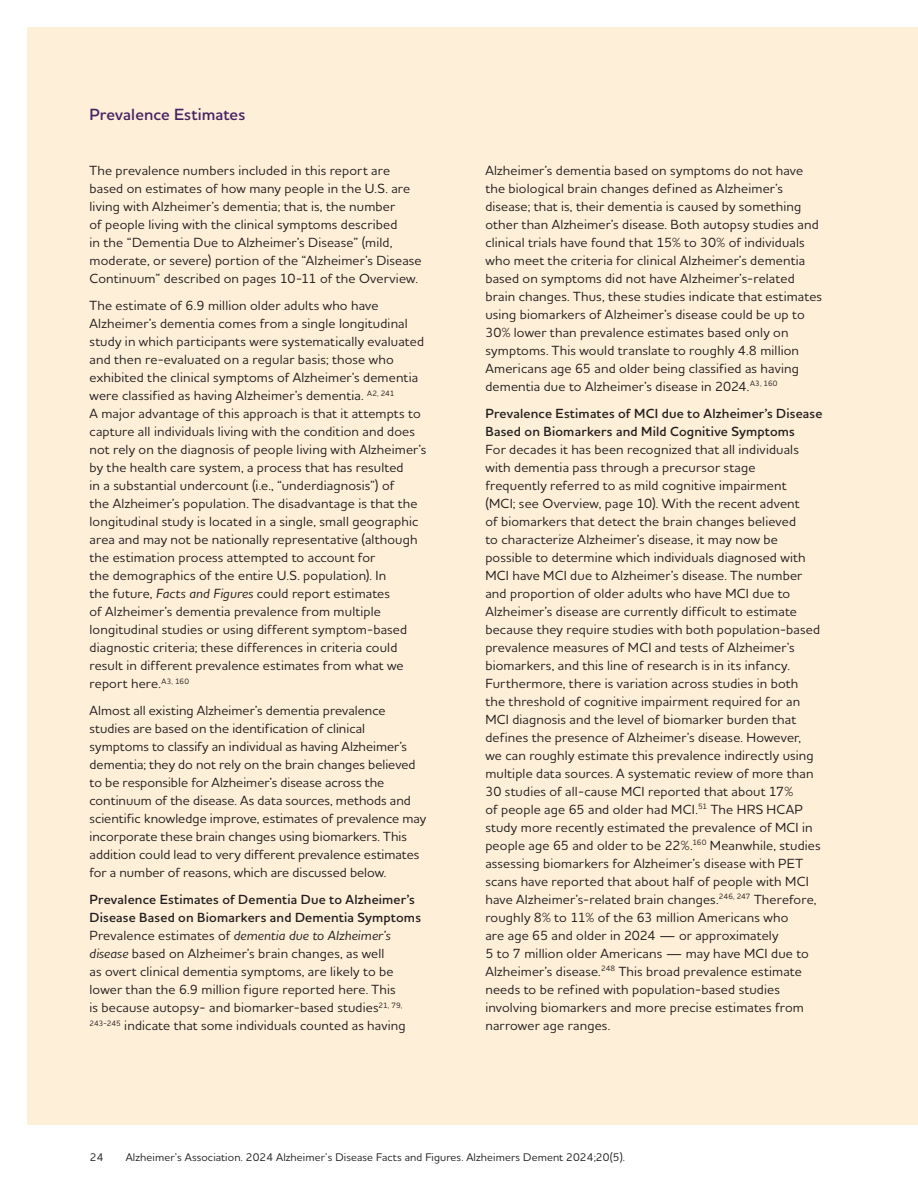
<style>
.page{position:relative;width:918px;height:1188px;background:#fff}
.page>*{position:absolute;margin:0;border:0;box-sizing:border-box;transform-origin:0 0}
.Body_Copy{font:600 16.5px "Houschka Alt Pro";letter-spacing:.005em;color:#472264}
.Body_Copy__with_space_after{font:500 13.5px/18px "Houschka Alt Pro";letter-spacing:.01em;color:#231f20}
.Body_Copy-2{font:500 13.5px/18px "Houschka Alt Pro";letter-spacing:.01em;color:#231f20}
.Body_Copy__with_space_after-2{font:600 13.5px/18px "Houschka Alt Pro";letter-spacing:.015em;color:#231f20}
.Bottom_of_Page__Left{font:500 11.25px "Houschka Alt Pro";letter-spacing:.01em;color:#231f20}
.s1{font-style:italic}
</style>
<div class="page">
<div style="left:27px;top:27px;width:891px;height:1098px;background:#feefd8"></div>
<p class="Body_Copy" style="left:90px;top:103px;width:157px">Prevalence Estimates</p>
<p class="Body_Copy-2" style="left:90px;top:161px;width:334px">The prevalence numbers included in this report are based on estimates of how many people in the U.S. are living with Alzheimer’s dementia; that is, the number<br>of people living with the clinical symptoms described<br>in the “Dementia Due to Alzheimer’s Disease” (mild, moderate, or severe) portion of the “Alzheimer’s Disease Continuum” described on pages 10-11 of the Overview.</p>
<p class="Body_Copy-2" style="left:90px;top:296px;width:338px">The estimate of 6.9 million older adults who have Alzheimer’s dementia comes from a single longitudinal study in which participants were systematically evaluated and then re-evaluated on a regular basis; those who exhibited the clinical symptoms of Alzheimer’s dementia were classified as having Alzheimer’s dementia. <sup>A2,</sup> <sup>241<br></sup>A major advantage of this approach is that it attempts to capture all individuals living with the condition and does not rely on the diagnosis of people living with Alzheimer’s by the health care system, a process that has resulted<br>in a substantial undercount (i.e., “underdiagnosis”) of<br>the Alzheimer’s population. The disadvantage is that the longitudinal study is located in a single, small geographic area and may not be nationally representative (although the estimation process attempted to account for<br>the demographics of the entire U.S. population). In<br>the future, <span class="s1">Facts and Figures</span> could report estimates<br>of Alzheimer’s dementia prevalence from multiple longitudinal studies or using different symptom-based diagnostic criteria; these differences in criteria could result in different prevalence estimates from what we report here.<sup>A3,</sup> <sup>160</sup></p>
<p class="Body_Copy-2" style="left:90px;top:701px;width:338px">Almost all existing Alzheimer’s dementia prevalence studies are based on the identification of clinical symptoms to classify an individual as having Alzheimer’s dementia; they do not rely on the brain changes believed to be responsible for Alzheimer’s disease across the continuum of the disease. As data sources, methods and scientific knowledge improve, estimates of prevalence may incorporate these brain changes using biomarkers. This addition could lead to very different prevalence estimates for a number of reasons, which are discussed below.</p>
<p class="Body_Copy__with_space_after-2" style="left:90px;top:890px;width:333px">Prevalence Estimates of Dementia Due to Alzheimer’s<br>Disease Based on Biomarkers and Dementia Symptoms</p>
<p class="Body_Copy__with_space_after" style="left:90px;top:926px;width:318px">Prevalence estimates of <span class="s1">dementia due to Alzheimer’s disease</span> based on Alzheimer’s brain changes, as well<br>as overt clinical dementia symptoms, are likely to be lower than the 6.9 million figure reported here. This is because autopsy- and biomarker-based studies<sup>21,</sup> <sup>79, 243-245</sup> indicate that some individuals counted as having</p>
<p class="Body_Copy__with_space_after" style="left:485px;top:161px;width:338px">Alzheimer’s dementia based on symptoms do not have the biological brain changes defined as Alzheimer’s disease; that is, their dementia is caused by something other than Alzheimer’s disease. Both autopsy studies and clinical trials have found that 15% to 30% of individuals who meet the criteria for clinical Alzheimer’s dementia based on symptoms did not have Alzheimer’s-related brain changes. Thus, these studies indicate that estimates using biomarkers of Alzheimer’s disease could be up to 30% lower than prevalence estimates based only on symptoms. This would translate to roughly 4.8 million Americans age 65 and older being classified as having dementia due to Alzheimer’s disease in 2024.<sup>A3,</sup> <sup>160</sup></p>
<p class="Body_Copy__with_space_after-2" style="left:485px;top:404px;width:339px">Prevalence Estimates of MCI due to Alzheimer’s Disease<br>Based on Biomarkers and Mild Cognitive Symptoms</p>
<p class="Body_Copy__with_space_after" style="left:485px;top:440px;width:337px">For decades it has been recognized that all individuals with dementia pass through a precursor stage<br>frequently referred to as mild cognitive impairment<br>(MCI; see Overview, page 10). With the recent advent<br>of biomarkers that detect the brain changes believed<br>to characterize Alzheimer’s disease, it may now be possible to determine which individuals diagnosed with MCI have MCI due to Alzheimer’s disease. The number and proportion of older adults who have MCI due to Alzheimer’s disease are currently difficult to estimate because they require studies with both population-based prevalence measures of MCI and tests of Alzheimer’s biomarkers, and this line of research is in its infancy.<br>Furthermore, there is variation across studies in both the threshold of cognitive impairment required for an MCI diagnosis and the level of biomarker burden that defines the presence of Alzheimer’s disease. However, we can roughly estimate this prevalence indirectly using multiple data sources. A systematic review of more than 30 studies of all-cause MCI reported that about 17%<br>of people age 65 and older had MCI.<sup>51</sup> The HRS HCAP study more recently estimated the prevalence of MCI in people age 65 and older to be 22%.<sup>160</sup> Meanwhile, studies assessing biomarkers for Alzheimer’s disease with PET scans have reported that about half of people with MCI have Alzheimer’s-related brain changes.<sup>246,</sup> <sup>247</sup> Therefore, roughly 8% to 11% of the 63 million Americans who<br>are age 65 and older in 2024 — or approximately<br>5 to 7 million older Americans — may have MCI due to Alzheimer’s disease.<sup>248</sup> This broad prevalence estimate needs to be refined with population-based studies involving biomarkers and more precise estimates from narrower age ranges.</p>
<p class="Bottom_of_Page__Left" style="left:90px;top:1150px;width:15px">24</p>
<p class="Bottom_of_Page__Left" style="left:126px;top:1150px;width:501px">Alzheimer’s Association. 2024 Alzheimer’s Disease Facts and Figures. Alzheimers Dement 2024;20(5).</p>
</div>
